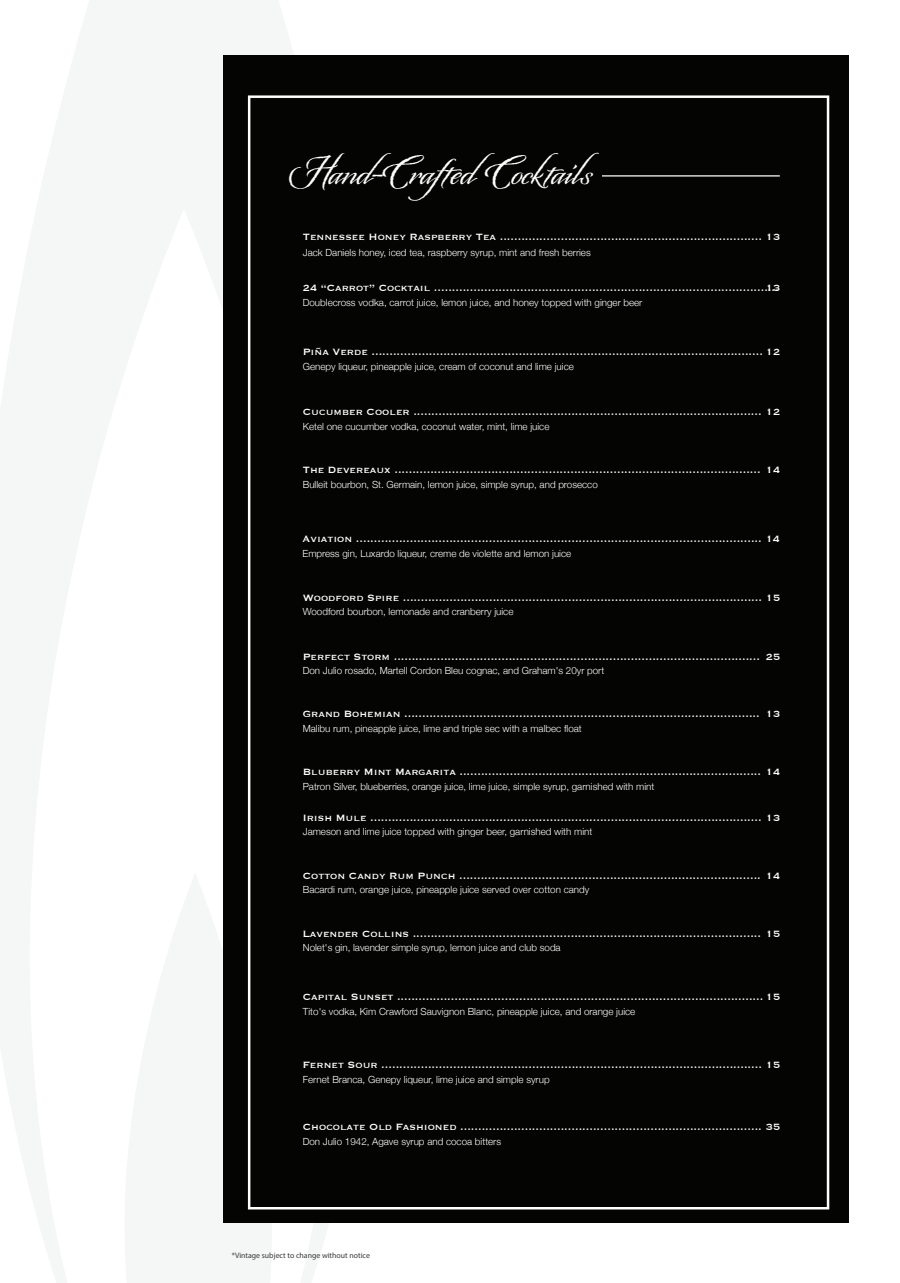
<style>
.page{position:relative;width:900px;height:1283px;background:#fff}
.page>*{position:absolute;margin:0;border:0;box-sizing:border-box;transform-origin:0 0}
.t1{font:41.5px "Origins";letter-spacing:.005em;color:#fff}
.t2{font:11.75px "Copperplate";color:#fff}
.t3{font:300 9.88px "Helvetica Neue";color:#fff}
.t4{font:300 condensed 7.88px "Helvetica Neue LT Std";color:#373837}
</style>
<div class="page">
<div style="left:223px;top:56px;width:626px;height:1166px;background:#040503"></div>
<hr style="left:602px;top:175px;width:178px;height:1px;background:#fff">
<h1 class="t1" style="left:291px;top:145px;width:302px">Hand-Crafted Cocktails</h1>
<p class="t2" style="left:303px;top:231px;width:479px">Tennessee Honey Raspberry Tea ......................................................................... 13</p>
<p class="t3" style="left:303px;top:247px;width:289px">Jack Daniels honey, iced tea, raspberry syrup, mint and fresh berries</p>
<p class="t2" style="left:303px;top:282px;width:477px">24 “Carrot” Cocktail ................................................................................................</p>
<p class="t2" style="left:766px;top:282px;width:16px">13</p>
<p class="t3" style="left:303px;top:296px;width:341px">Doublecross vodka, carrot juice, lemon juice, and honey topped with ginger beer</p>
<p class="t2" style="left:303px;top:346px;width:479px">Piña Verde ............................................................................................................. 12</p>
<p class="t3" style="left:303px;top:360px;width:273px">Genepy liqueur, pineapple juice, cream of coconut and lime juice</p>
<p class="t2" style="left:303px;top:406px;width:479px">Cucumber Cooler ................................................................................................. 12</p>
<p class="t3" style="left:303px;top:420px;width:248px">Ketel one cucumber vodka, coconut water, mint, lime juice</p>
<p class="t2" style="left:303px;top:464px;width:479px">The Devereaux ...................................................................................................... 14</p>
<p class="t3" style="left:303px;top:478px;width:297px">Bulleit bourbon, St. Germain, lemon juice, simple syrup, and prosecco</p>
<p class="t2" style="left:303px;top:533px;width:479px">Aviation ................................................................................................................. 14</p>
<p class="t3" style="left:303px;top:547px;width:270px">Empress gin, Luxardo liqueur, creme de violette and lemon juice</p>
<p class="t2" style="left:303px;top:591px;width:479px">Woodford Spire .................................................................................................... 15</p>
<p class="t3" style="left:303px;top:605px;width:212px">Woodford bourbon, lemonade and cranberry juice</p>
<p class="t2" style="left:303px;top:650px;width:479px">Perfect Storm ...................................................................................................... 25</p>
<p class="t3" style="left:303px;top:664px;width:303px">Don Julio rosado, Martell Cordon Bleu cognac, and Graham's 20yr port</p>
<p class="t2" style="left:303px;top:708px;width:479px">Grand Bohemian ................................................................................................... 13</p>
<p class="t3" style="left:303px;top:722px;width:281px">Malibu rum, pineapple juice, lime and triple sec with a malbec float</p>
<p class="t2" style="left:303px;top:766px;width:479px">Bluberry Mint Margarita .................................................................................... 14</p>
<p class="t3" style="left:303px;top:780px;width:353px">Patron Silver, blueberries, orange juice, lime juice, simple syrup, garnished with mint</p>
<p class="t2" style="left:303px;top:812px;width:479px">Irish Mule ............................................................................................................. 13</p>
<p class="t3" style="left:303px;top:826px;width:291px">Jameson and lime juice topped with ginger beer, garnished with mint</p>
<p class="t2" style="left:303px;top:869px;width:479px">Cotton Candy Rum Punch .................................................................................... 14</p>
<p class="t3" style="left:303px;top:883px;width:288px">Bacardi rum, orange juice, pineapple juice served over cotton candy</p>
<p class="t2" style="left:303px;top:927px;width:479px">Lavender Collins ................................................................................................. 15</p>
<p class="t3" style="left:303px;top:941px;width:259px">Nolet's gin, lavender simple syrup, lemon juice and club soda</p>
<p class="t2" style="left:303px;top:991px;width:479px">Capital Sunset ...................................................................................................... 15</p>
<p class="t3" style="left:303px;top:1005px;width:334px">Tito's vodka, Kim Crawford Sauvignon Blanc, pineapple juice, and orange juice</p>
<p class="t2" style="left:303px;top:1059px;width:479px">Fernet Sour .......................................................................................................... 15</p>
<p class="t3" style="left:303px;top:1073px;width:248px">Fernet Branca, Genepy liqueur, lime juice and simple syrup</p>
<p class="t2" style="left:303px;top:1120px;width:479px">Chocolate Old Fashioned .................................................................................... 35</p>
<p class="t3" style="left:303px;top:1135px;width:200px">Don Julio 1942, Agave syrup and cocoa bitters</p>
<p class="t4" style="left:232px;top:1250px;width:140px">*Vintage subject to change without notice</p>
</div>
